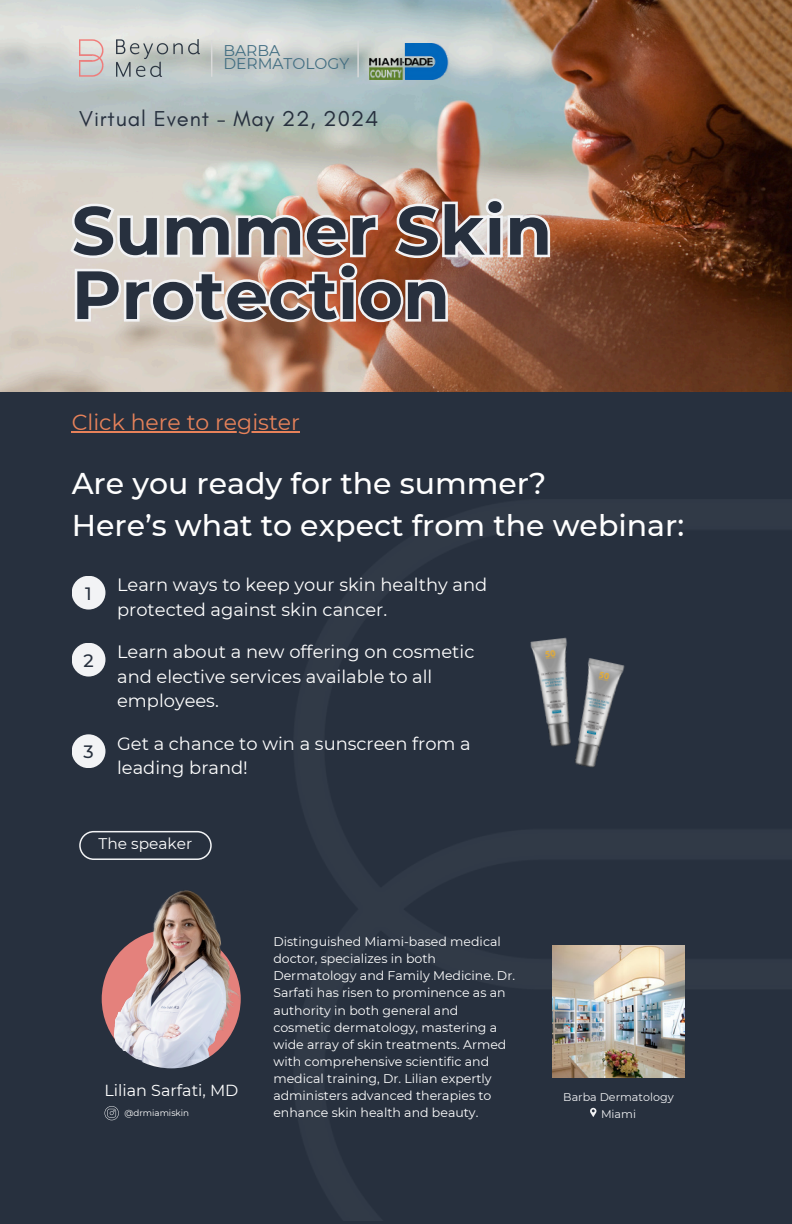
<style>
.page{position:relative;width:792px;height:1224px;background:#27303e}
.page>*{position:absolute;margin:0;border:0;box-sizing:border-box;transform-origin:0 0}
.t1{font:700 68px/64.4px "Montserrat";color:#27303e}
.t2{font:500 30px/42px "Montserrat";color:#fff}
.t3{font:22px "Glacial Indifference";letter-spacing:.04em;color:#27303e}
.t4{font:22px "Montserrat";color:#e7825a}
.t5{font:17.8px/24.2px "Montserrat";color:#fff}
.t6{font:500 17.8px "Montserrat";color:#27303e}
.t7{font:16px "Montserrat";color:#fff}
.t8{font:15.4px/13px "Montserrat";color:#426e82}
.t9{font:15.4px "Montserrat";color:#fff}
.t10{font:12.6px/17.2px "Montserrat";color:#fff}
.t11{font:11.2px/17.2px "Montserrat";color:#f2f3f5;text-align:center}
.t12{font:8.8px "Montserrat";color:#fff}
</style>
<div class="page">
<img style="left:0;top:0;width:792px;height:391px">
<hr style="left:211px;top:40px;width:1px;height:37px;background:#d9d9d9">
<svg style="left:105px;top:1106px;width:14px;height:14px"></svg>
<svg style="left:101px;top:970px;width:116px;height:99px"></svg>
<img style="left:108px;top:890px;width:133px;height:161px">
<div style="left:72px;top:576px;width:33px;height:34px;background:#f2f3f5;border-radius:50%"></div>
<div style="left:72px;top:643px;width:33px;height:34px;background:#f2f3f5;border-radius:50%"></div>
<div style="left:72px;top:734px;width:33px;height:34px;background:#f2f3f5;border-radius:50%"></div>
<svg style="left:79px;top:831px;width:132px;height:28px"></svg>
<img style="left:530px;top:637px;width:37px;height:110px">
<img style="left:556px;top:647px;width:69px;height:120px">
<img style="left:370px;top:43px;width:79px;height:36px">
<hr style="left:357px;top:40px;width:2px;height:37px;background:#d9d9d9">
<img style="left:79px;top:39px;width:120px;height:38px">
<img style="left:67px;top:194px;width:486px;height:132px">
<img style="left:553px;top:945px;width:131px;height:132px">
<svg style="left:590px;top:1108px;width:6px;height:9px"></svg>
<hr style="left:72px;top:431px;width:228px;height:2px;background:#e7825a">
<p class="t8" style="left:223px;top:44px;width:128px">BARBA<br>DERMATOLOGY</p>
<p class="t3" style="left:79px;top:105px;width:301px">Virtual Event - May 22, 2024</p>
<h4 class="t1" style="left:72px;top:198px;width:482px">Summer Skin<br>Protection</h4>
<p class="t4" style="left:72px;top:409px;width:230px">Click here to register</p>
<h4 class="t2" style="left:72px;top:462px;width:614px">Are you ready for the summer?<br>Here’s what to expect from the webinar:</h4>
<p class="t5" style="left:117px;top:573px;width:372px">Learn ways to keep your skin healthy and protected against skin cancer.</p>
<h4 class="t5" style="left:117px;top:640px;width:359px">Learn about a new offering on cosmetic and elective services available to all employees.</h4>
<h6 class="t5" style="left:117px;top:732px;width:355px">Get a chance to win a sunscreen from a leading brand!</h6>
<h5 class="t6" style="left:85px;top:583px;width:8px">1</h5>
<p class="t6" style="left:83px;top:650px;width:12px">2</p>
<h3 class="t6" style="left:83px;top:741px;width:12px">3</h3>
<h1 class="t9" style="left:99px;top:834px;width:95px">The speaker</h1>
<p class="t7" style="left:105px;top:1081px;width:135px">Lilian Sarfati, MD</p>
<p class="t12" style="left:124px;top:1107px;width:66px">@drmiamiskin</p>
<p class="t10" style="left:273px;top:933px;width:243px">Distinguished Miami-based medical doctor, specializes in both Dermatology and Family Medicine. Dr.<br>Sarfati has risen to prominence as an authority in both general and cosmetic dermatology, mastering a wide array of skin treatments. Armed with comprehensive scientific and medical training, Dr. Lilian expertly administers advanced therapies to enhance skin health and beauty.</p>
<p class="t11" style="left:563px;top:1088px;width:112px">Barba Dermatology<br>Miami</p>
</div>
